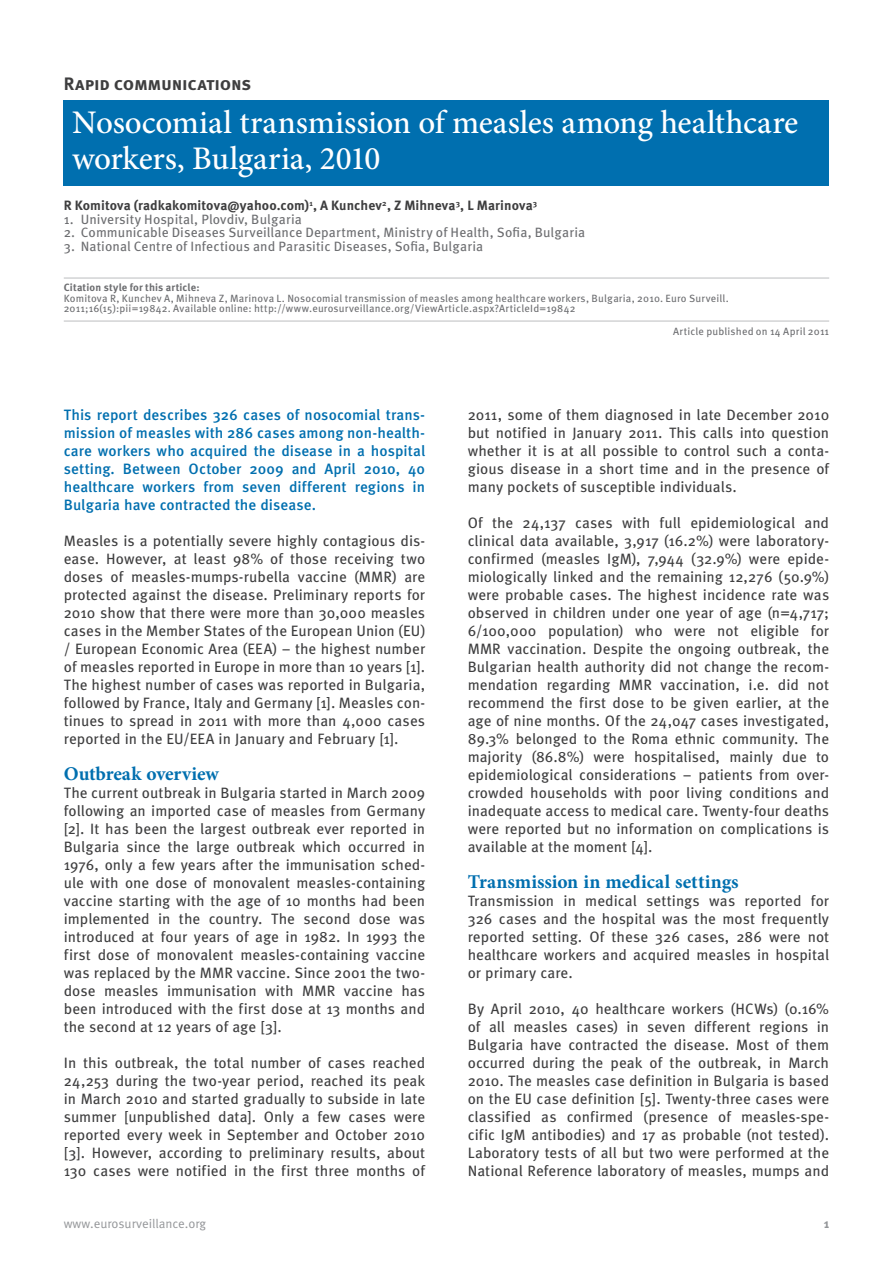
<style>
.page{position:relative;width:893px;height:1263px;background:#fff}
.page>*{position:absolute;margin:0;border:0;box-sizing:border-box;transform-origin:0 0}
.t1{font:500 33px/36px "Minion Pro";letter-spacing:-.005em;color:#fff}
.t2{font:700 19.5px "Minion Pro";color:#006faf}
.t3{font:700 18px "Meta Pro";letter-spacing:-.015em;color:#3e3e3f}
.t4{font:15px/18px "Meta Pro";color:#3e3e3f;text-align:justify}
.t5{font:500 15px/18px "Meta Pro";letter-spacing:.005em;color:#006faf;text-align:justify}
.t6{font:13.5px "Meta Pro";letter-spacing:.01em;color:#6c6d70}
.t7{font:700 13.5px "Meta Pro";letter-spacing:.01em;color:#3e3e3f}
.t8{font:12.75px "Meta Pro";color:#939598}
.t9{font:700 12.75px "Meta Pro";color:#939598}
.t10{font:10.5px/10.5px "Meta Pro";letter-spacing:.015em;color:#6c6d70}
.t11{font:700 10.5px "Meta Pro";letter-spacing:.015em;color:#6c6d70}
</style>
<div class="page">
<hr style="left:64px;top:278px;width:765px;height:1px;background:#bcbdc0">
<hr style="left:64px;top:321px;width:765px;height:1px;background:#bcbdc0">
<div style="left:64px;top:100px;width:765px;height:86px;background:#006faf"></div>
<p class="t3" style="left:64px;top:72px;width:189px">Rapid communications</p>
<h1 class="t1" style="left:72px;top:104px;width:728px">Nosocomial transmission of measles among healthcare workers, Bulgaria, 2010</h1>
<p class="t7" style="left:64px;top:197px;width:475px">R Komitova (radkakomitova@yahoo.com)<sup>1</sup>, A Kunchev<sup>2</sup>, Z Mihneva<sup>3</sup>, L Marinova<sup>3</sup></p>
<p class="t6" style="left:64px;top:211px;width:240px">1. University Hospital, Plovdiv, Bulgaria</p>
<p class="t6" style="left:64px;top:224px;width:523px">2. Communicable Diseases Surveillance Department, Ministry of Health, Sofia, Bulgaria</p>
<p class="t6" style="left:64px;top:238px;width:421px">3. National Centre of Infectious and Parasitic Diseases, Sofia, Bulgaria</p>
<p class="t11" style="left:64px;top:281px;width:137px">Citation style for this article:</p>
<p class="t10" style="left:64px;top:293px;width:666px">Komitova R, Kunchev A, Mihneva Z, Marinova L. Nosocomial transmission of measles among healthcare workers, Bulgaria, 2010. Euro Surveill.<br>2011;16(15):pii=19842. Available online: http://www.eurosurveillance.org/ViewArticle.aspx?ArticleId=19842</p>
<p class="t10" style="left:673px;top:327px;width:157px">Article published on 14 April 2011</p>
<p class="t5" style="left:64px;top:406px;width:363px">This report describes 326 cases of nosocomial trans&shy;mission of measles with 286 cases among non-health&shy;care workers who acquired the disease in a hospital setting. Between October 2009 and April 2010, 40 healthcare workers from seven different regions in Bulgaria have contracted the disease.</p>
<p class="t4" style="left:64px;top:532px;width:363px">Measles is a potentially severe highly contagious dis&shy;ease. However, at least 98% of those receiving two doses of measles-mumps-rubella vaccine (MMR) are protected against the disease. Preliminary reports for 2010 show that there were more than 30,000 measles cases in the Member States of the European Union (EU) / European Economic Area (EEA) – the highest number of measles reported in Europe in more than 10 years [1].<br>The highest number of cases was reported in Bulgaria, followed by France, Italy and Germany [1]. Measles con&shy;tinues to spread in 2011 with more than 4,000 cases reported in the EU/EEA in January and February [1].</p>
<h2 class="t2" style="left:64px;top:760px;width:157px">Outbreak overview</h2>
<p class="t4" style="left:64px;top:784px;width:363px">The current outbreak in Bulgaria started in March 2009 following an imported case of measles from Germany [2]. It has been the largest outbreak ever reported in Bulgaria since the large outbreak which occurred in 1976, only a few years after the immunisation sched&shy;ule with one dose of monovalent measles-containing vaccine starting with the age of 10 months had been implemented in the country. The second dose was introduced at four years of age in 1982. In 1993 the first dose of monovalent measles-containing vaccine was replaced by the MMR vaccine. Since 2001 the two&shy;dose measles immunisation with MMR vaccine has been introduced with the first dose at 13 months and the second at 12 years of age [3].</p>
<p class="t4" style="left:64px;top:1054px;width:363px">In this outbreak, the total number of cases reached 24,253 during the two-year period, reached its peak in March 2010 and started gradually to subside in late summer [unpublished data]. Only a few cases were reported every week in September and October 2010 [3]. However, according to preliminary results, about 130 cases were notified in the first three months of</p>
<p class="t4" style="left:468px;top:406px;width:363px">2011, some of them diagnosed in late December 2010 but notified in January 2011. This calls into question whether it is at all possible to control such a conta&shy;gious disease in a short time and in the presence of many pockets of susceptible individuals.</p>
<p class="t4" style="left:468px;top:514px;width:363px">Of the 24,137 cases with full epidemiological and clinical data available, 3,917 (16.2%) were laboratory&shy;confirmed (measles IgM), 7,944 (32.9%) were epide&shy;miologically linked and the remaining 12,276 (50.9%) were probable cases. The highest incidence rate was observed in children under one year of age (n=4,717; 6/100,000 population) who were not eligible for MMR vaccination. Despite the ongoing outbreak, the Bulgarian health authority did not change the recom&shy;mendation regarding MMR vaccination, i.e. did not recommend the first dose to be given earlier, at the age of nine months. Of the 24,047 cases investigated, 89.3% belonged to the Roma ethnic community. The majority (86.8%) were hospitalised, mainly due to epidemiological considerations – patients from over&shy;crowded households with poor living conditions and inadequate access to medical care. Twenty-four deaths were reported but no information on complications is available at the moment [4].</p>
<h2 class="t2" style="left:468px;top:868px;width:272px">Transmission in medical settings</h2>
<p class="t4" style="left:468px;top:892px;width:363px">Transmission in medical settings was reported for 326 cases and the hospital was the most frequently reported setting. Of these 326 cases, 286 were not healthcare workers and acquired measles in hospital or primary care.</p>
<p class="t4" style="left:468px;top:1000px;width:363px">By April 2010, 40 healthcare workers (HCWs) (0.16% of all measles cases) in seven different regions in Bulgaria have contracted the disease. Most of them occurred during the peak of the outbreak, in March 2010. The measles case definition in Bulgaria is based on the EU case definition [5]. Twenty-three cases were classified as confirmed (presence of measles-spe&shy;cific IgM antibodies) and 17 as probable (not tested).<br>Laboratory tests of all but two were performed at the National Reference laboratory of measles, mumps and</p>
<p class="t8" style="left:64px;top:1215px;width:144px">www.eurosurveillance.org</p>
<p class="t9" style="left:824px;top:1215px;width:7px">1</p>
</div>
